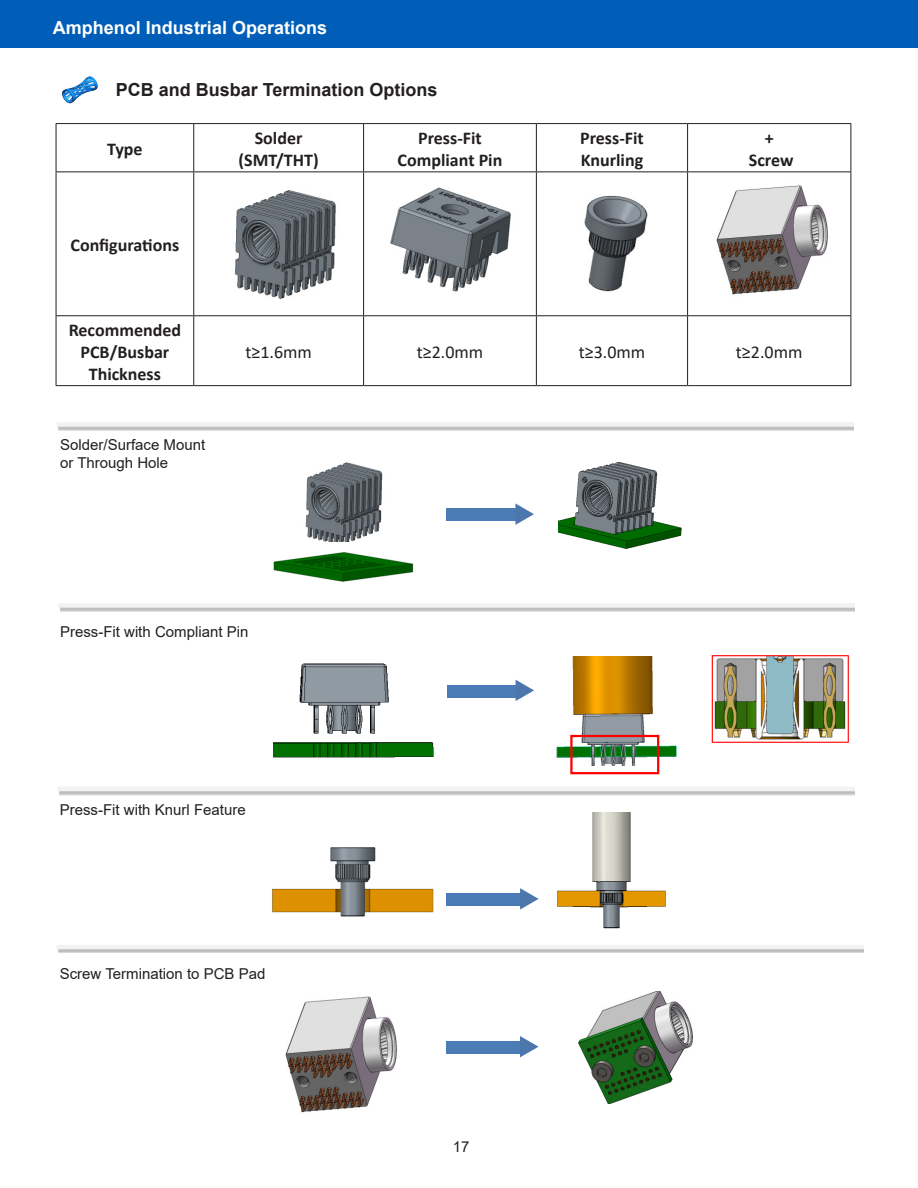
<style>
.page{position:relative;width:918px;height:1188px;background:#fff}
.page>*{position:absolute;margin:0;border:0;box-sizing:border-box;transform-origin:0 0}
.t1{font:700 18px/21.6px "Calibri";color:#231f20;text-align:center}
.t2{font:700 18px "Arial";color:#231f20}
.t3{font:18px "Calibri";color:#231f20}
.t4{font:700 18px "Arial";color:#fff}
.t5{font:18px "Myriad Pro";color:#231f20}
.t6{font:15px "Arial";color:#231f20}
</style>
<div class="page">
<svg style="left:57px;top:124px;width:136px;height:193px"></svg>
<hr style="left:56px;top:123px;width:138px;height:1px;background:#231f20">
<hr style="left:56px;top:124px;width:1px;height:47px;background:#231f20">
<hr style="left:194px;top:123px;width:170px;height:1px;background:#231f20">
<hr style="left:193px;top:124px;width:1px;height:47px;background:#231f20">
<hr style="left:364px;top:123px;width:172px;height:1px;background:#231f20">
<hr style="left:363px;top:124px;width:1px;height:47px;background:#231f20">
<hr style="left:536px;top:123px;width:152px;height:1px;background:#231f20">
<hr style="left:536px;top:124px;width:1px;height:47px;background:#231f20">
<hr style="left:688px;top:123px;width:163px;height:1px;background:#231f20">
<hr style="left:687px;top:124px;width:1px;height:47px;background:#231f20">
<hr style="left:851px;top:124px;width:1px;height:47px;background:#231f20">
<hr style="left:56px;top:171px;width:138px;height:1px;background:#231f20">
<hr style="left:56px;top:172px;width:1px;height:143px;background:#231f20">
<hr style="left:194px;top:171px;width:170px;height:1px;background:#231f20">
<hr style="left:193px;top:172px;width:1px;height:143px;background:#231f20">
<hr style="left:364px;top:171px;width:172px;height:1px;background:#231f20">
<hr style="left:363px;top:172px;width:1px;height:143px;background:#231f20">
<hr style="left:536px;top:171px;width:152px;height:1px;background:#231f20">
<hr style="left:536px;top:172px;width:1px;height:143px;background:#231f20">
<hr style="left:688px;top:171px;width:163px;height:1px;background:#231f20">
<hr style="left:687px;top:172px;width:1px;height:143px;background:#231f20">
<hr style="left:851px;top:172px;width:1px;height:143px;background:#231f20">
<hr style="left:56px;top:315px;width:138px;height:1px;background:#231f20">
<hr style="left:56px;top:316px;width:1px;height:69px;background:#231f20">
<hr style="left:194px;top:315px;width:170px;height:1px;background:#231f20">
<hr style="left:193px;top:316px;width:1px;height:69px;background:#231f20">
<hr style="left:364px;top:315px;width:172px;height:1px;background:#231f20">
<hr style="left:363px;top:316px;width:1px;height:69px;background:#231f20">
<hr style="left:536px;top:315px;width:152px;height:1px;background:#231f20">
<hr style="left:536px;top:316px;width:1px;height:69px;background:#231f20">
<hr style="left:688px;top:315px;width:163px;height:1px;background:#231f20">
<hr style="left:687px;top:316px;width:1px;height:69px;background:#231f20">
<hr style="left:851px;top:316px;width:1px;height:69px;background:#231f20">
<hr style="left:56px;top:385px;width:138px;height:1px;background:#231f20">
<hr style="left:194px;top:385px;width:170px;height:1px;background:#231f20">
<hr style="left:364px;top:385px;width:172px;height:1px;background:#231f20">
<hr style="left:536px;top:385px;width:152px;height:1px;background:#231f20">
<hr style="left:688px;top:385px;width:163px;height:1px;background:#231f20">
<div style="left:56px;top:422px;width:797px;height:5px;background:#f2f2f2"></div>
<div style="left:58px;top:603px;width:797px;height:5px;background:#f2f2f2"></div>
<hr style="left:57px;top:787px;width:797px;height:4px;background:#f2f2f2">
<img style="left:273px;top:663px;width:161px;height:95px">
<hr style="left:56px;top:945px;width:808px;height:4px;background:#f2f2f2">
<img style="left:235px;top:190px;width:101px;height:110px">
<img style="left:390px;top:187px;width:121px;height:105px">
<img style="left:584px;top:195px;width:64px;height:97px">
<img style="left:716px;top:185px;width:112px;height:110px">
<img style="left:305px;top:462px;width:78px;height:79px">
<img style="left:273px;top:552px;width:141px;height:30px">
<img style="left:558px;top:462px;width:124px;height:87px">
<img style="left:556px;top:657px;width:121px;height:118px">
<div style="left:570px;top:735px;width:89px;height:39px;border:2px solid #f00"></div>
<svg style="left:712px;top:655px;width:137px;height:88px"></svg>
<img style="left:272px;top:847px;width:162px;height:70px">
<img style="left:557px;top:813px;width:109px;height:116px">
<div style="left:446px;top:893px;width:74px;height:13px;background:#4c7cb5"></div>
<div style="left:447px;top:1041px;width:73px;height:13px;background:#4c7cb5"></div>
<div style="left:448px;top:685px;width:74px;height:13px;background:#4c7cb5"></div>
<div style="left:446px;top:508px;width:74px;height:13px;background:#4c7cb5"></div>
<svg style="left:520px;top:888px;width:19px;height:22px"></svg>
<svg style="left:520px;top:1036px;width:19px;height:21px"></svg>
<svg style="left:516px;top:680px;width:18px;height:21px"></svg>
<svg style="left:515px;top:503px;width:19px;height:22px"></svg>
<img style="left:285px;top:996px;width:112px;height:117px">
<img style="left:578px;top:991px;width:115px;height:112px">
<img style="left:62px;top:76px;width:36px;height:28px">
<div style="left:0;top:0;width:918px;height:47px;background:#005eb8"></div>
<p class="t4" style="left:53px;top:15px;width:276px">Amphenol Industrial Operations</p>
<p class="t2" style="left:116px;top:77px;width:323px">PCB and Busbar Termination Options</p>
<p class="t1" style="left:107px;top:138px;width:37px">Type</p>
<p class="t1" style="left:71px;top:234px;width:110px">Configurations</p>
<p class="t1" style="left:255px;top:127px;width:49px">Solder</p>
<p class="t1" style="left:239px;top:149px;width:82px">(SMT/THT)</p>
<p class="t1" style="left:418px;top:127px;width:65px">Press-Fit</p>
<p class="t1" style="left:398px;top:149px;width:106px">Compliant Pin</p>
<p class="t1" style="left:580px;top:127px;width:65px">Press-Fit</p>
<p class="t1" style="left:581px;top:149px;width:64px">Knurling</p>
<p class="t1" style="left:765px;top:127px;width:10px">+</p>
<p class="t1" style="left:749px;top:149px;width:46px">Screw</p>
<p class="t1" style="left:69px;top:319px;width:114px">Recommended</p>
<p class="t1" style="left:80px;top:341px;width:90px">PCB/Busbar<br>Thickness</p>
<p class="t3" style="left:245px;top:340px;width:68px">t≥1.6mm</p>
<p class="t3" style="left:417px;top:340px;width:68px">t≥2.0mm</p>
<p class="t3" style="left:579px;top:340px;width:68px">t≥3.0mm</p>
<p class="t3" style="left:736px;top:340px;width:68px">t≥2.0mm</p>
<p class="t6" style="left:60px;top:435px;width:147px">Solder/Surface Mount</p>
<p class="t6" style="left:60px;top:453px;width:110px">or Through Hole</p>
<p class="t6" style="left:60px;top:622px;width:190px">Press-Fit with Compliant Pin</p>
<p class="t6" style="left:60px;top:800px;width:187px">Press-Fit with Knurl Feature</p>
<p class="t6" style="left:60px;top:963px;width:207px">Screw Termination to PCB Pad</p>
<p class="t6" style="left:453px;top:1137px;width:18px">17</p>
<p class="t5" style="left:450px;top:1141px;width:20px">18</p>
</div>
